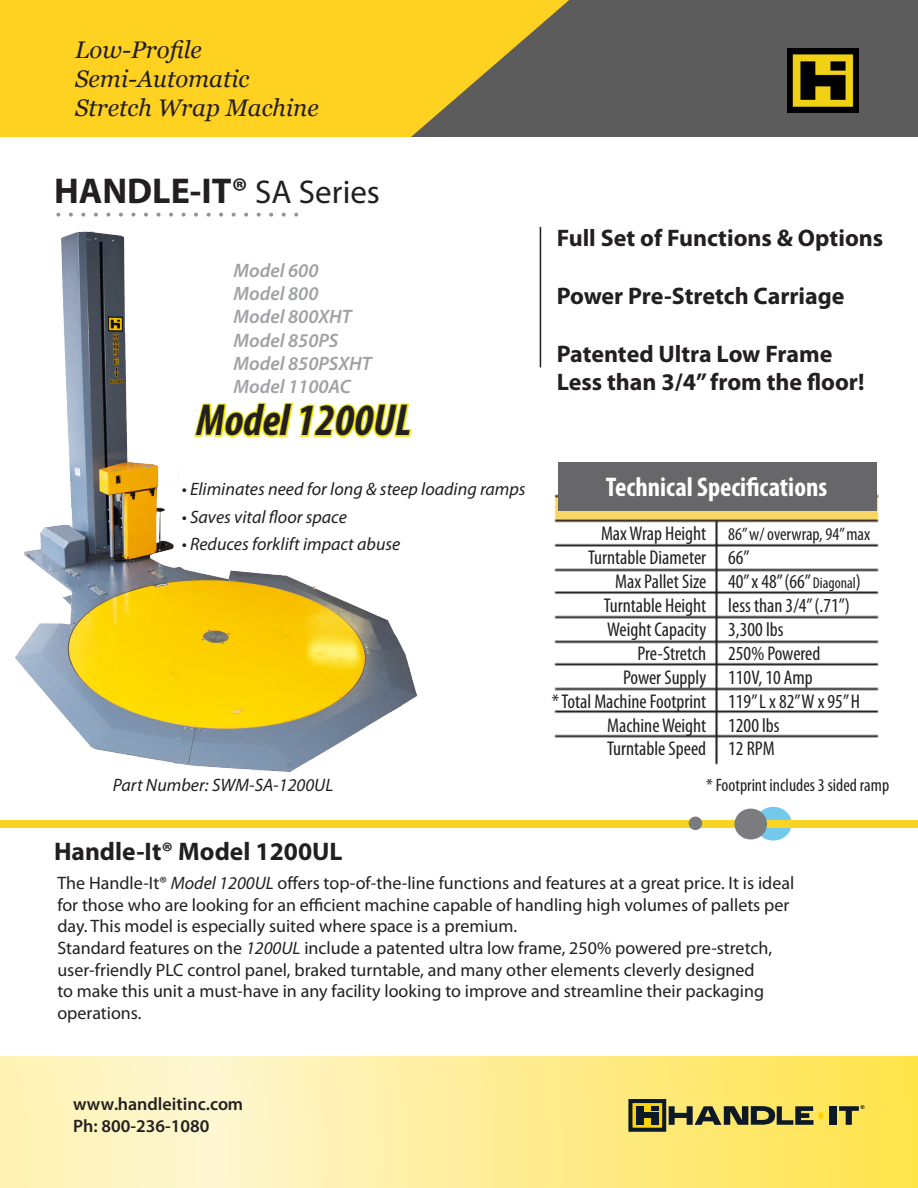
<style>
.page{position:relative;width:918px;height:1188px;background:#fff}
.page>*{position:absolute;margin:0;border:0;box-sizing:border-box;transform-origin:0 0}
.t1{font:italic 700 condensed 45px "Myriad Pro";color:#231f20}
.t2{font:700 36px "Myriad Pro";color:#231f20}
.t3{font:700 condensed 27px "Myriad Pro";color:#fff}
.t4{font:700 25.5px "Myriad Pro";color:#231f20}
.t5{font:700 24px "Myriad Pro";color:#231f20}
.t6{font:italic 24px "Georgia";color:#231f20}
.t7{font:condensed 19.95px "Myriad Pro";color:#231f20}
.t8{font:italic 600 19.5px "Myriad Pro";color:#a0a1a5}
.t9{font:18px/21.6px "Myriad Pro";color:#231f20}
.t10{font:italic 18px "Myriad Pro";color:#231f20}
.t11{font:condensed 18px "Myriad Pro";color:#231f20}
.t12{font:600 18px "Myriad Pro";color:#231f20}
.t13{font:900 5.4px "Arial";color:#0d1a25}
.s1{font-weight:400;font-size:33px}
.s2{font-size:15.6px}
.s3{font-style:italic}
</style>
<div class="page">
<img style="left:15px;top:231px;width:402px;height:541px">
<div style="left:0;top:0;width:411px;height:137px;background:#ffd121"></div>
<svg style="left:411px;top:0;width:507px;height:137px;background:#776f52"></svg>
<img style="left:788px;top:49px;width:71px;height:64px">
<svg style="left:755px;top:807px;width:37px;height:34px"></svg>
<div style="left:0;top:821px;width:918px;height:7px;background:#f8d522"></div>
<div style="left:735px;top:809px;width:32px;height:30px;background:#7a7c7f;border-radius:50%"></div>
<div style="left:689px;top:817px;width:13px;height:13px;background:#7a7c7f;border-radius:50%"></div>
<hr style="left:540px;top:227px;width:1px;height:140px;background:#231f20">
<img style="left:554px;top:492px;width:325px;height:273px">
<div style="left:558px;top:463px;width:318px;height:48px;background:#67676a"></div>
<svg style="left:192px;top:401px;width:221px;height:38px"></svg>
<svg style="left:71px;top:213px;width:215px;height:4px"></svg>
<svg style="left:0;top:1057px;width:918px;height:131px;background:#feee99"></svg>
<div style="left:630px;top:1101px;width:34px;height:29px;background:#fed304"></div>
<div style="left:628px;top:1099px;width:38px;height:33px;border:4px solid #0d1a25"></div>
<div style="left:651px;top:1113px;width:8px;height:12px;background:#0d1a25"></div>
<div style="left:636px;top:1106px;width:8px;height:19px;background:#0d1a25"></div>
<div style="left:636px;top:1113px;width:23px;height:5px;background:#0d1a25"></div>
<svg style="left:651px;top:1106px;width:8px;height:4px"></svg>
<svg style="left:839px;top:1106px;width:20px;height:19px"></svg>
<svg style="left:669px;top:1106px;width:144px;height:19px;background:#706e41"></svg>
<div style="left:829px;top:1106px;width:7px;height:19px;background:#0d1a25"></div>
<div style="left:818px;top:1112px;width:6px;height:8px;background:#fed304;border-radius:50%"></div>
<p class="t6" style="left:75px;top:35px;width:128px">Low-Profile</p>
<p class="t6" style="left:75px;top:63px;width:176px">Semi-Automatic</p>
<p class="t6" style="left:75px;top:92px;width:245px">Stretch Wrap Machine</p>
<p class="t2" style="left:54px;top:167px;width:328px">HANDLE-IT® <span class="s1">SA Series</span></p>
<p class="t8" style="left:233px;top:258px;width:87px">Model 600</p>
<p class="t8" style="left:233px;top:281px;width:87px">Model 800</p>
<p class="t8" style="left:233px;top:305px;width:120px">Model 800XHT</p>
<p class="t8" style="left:233px;top:328px;width:107px">Model 850PS</p>
<p class="t8" style="left:233px;top:351px;width:140px">Model 850PSXHT</p>
<p class="t8" style="left:233px;top:374px;width:119px">Model 1100AC</p>
<p class="t1" style="left:197px;top:392px;width:216px">Model 1200UL</p>
<p class="t10" style="left:182px;top:478px;width:345px">• Eliminates need for long &amp; steep loading ramps</p>
<p class="t10" style="left:182px;top:506px;width:167px">• Saves vital floor space</p>
<p class="t10" style="left:182px;top:533px;width:220px">• Reduces forklift impact abuse</p>
<p class="t10" style="left:113px;top:773px;width:222px">Part Number: SWM-SA-1200UL</p>
<p class="t4" style="left:54px;top:834px;width:290px">Handle-It® Model 1200UL</p>
<p class="t5" style="left:557px;top:223px;width:328px">Full Set of Functions &amp; Options</p>
<p class="t5" style="left:557px;top:280px;width:289px">Power Pre-Stretch Carriage</p>
<p class="t5" style="left:557px;top:338px;width:277px">Patented Ultra Low Frame</p>
<p class="t5" style="left:557px;top:367px;width:309px">Less than 3/4” from the floor!</p>
<p class="t3" style="left:606px;top:471px;width:223px">Technical Specifications</p>
<p class="t7" style="left:601px;top:521px;width:107px">Max Wrap Height</p>
<p class="t7" style="left:588px;top:545px;width:119px">Turntable Diameter</p>
<p class="t7" style="left:615px;top:569px;width:93px">Max Pallet Size</p>
<p class="t7" style="left:604px;top:593px;width:104px">Turntable Height</p>
<p class="t7" style="left:607px;top:617px;width:100px">Weight Capacity</p>
<p class="t7" style="left:637px;top:641px;width:70px">Pre-Stretch</p>
<p class="t7" style="left:623px;top:665px;width:85px">Power Supply</p>
<p class="t7" style="left:552px;top:689px;width:156px">* Total Machine Footprint</p>
<p class="t7" style="left:607px;top:713px;width:100px">Machine Weight</p>
<p class="t7" style="left:607px;top:737px;width:100px">Turntable Speed</p>
<p class="t11" style="left:728px;top:523px;width:143px">86” w/ overwrap, 94” max</p>
<p class="t7" style="left:728px;top:545px;width:23px">66”</p>
<p class="t7" style="left:728px;top:569px;width:134px">40” x 48” (66” <span class="s2">Diagonal</span>)</p>
<p class="t7" style="left:728px;top:593px;width:123px">less than 3/4” (.71”)</p>
<p class="t7" style="left:728px;top:617px;width:57px">3,300 lbs</p>
<p class="t7" style="left:728px;top:641px;width:94px">250% Powered</p>
<p class="t7" style="left:728px;top:665px;width:86px">110V, 10 Amp</p>
<p class="t7" style="left:728px;top:689px;width:133px">119” L x 82” W x 95” H</p>
<p class="t7" style="left:728px;top:713px;width:53px">1200 lbs</p>
<p class="t7" style="left:728px;top:737px;width:48px">12 RPM</p>
<p class="t11" style="left:706px;top:774px;width:184px">* Footprint includes 3 sided ramp</p>
<p class="t9" style="left:57px;top:872px;width:739px">The Handle-It® <span class="s3">Model 1200UL</span> offers top-of-the-line functions and features at a great price. It is ideal for those who are looking for an efficient machine capable of handling high volumes of pallets per day. This model is especially suited where space is a premium.</p>
<p class="t9" style="left:57px;top:937px;width:716px">Standard features on the <span class="s3">1200UL</span> include a patented ultra low frame, 250% powered pre-stretch, user-friendly PLC control panel, braked turntable, and many other elements cleverly designed to make this unit a must-have in any facility looking to improve and streamline their packaging operations.</p>
<p class="t12" style="left:73px;top:1093px;width:171px">www.handleitinc.com</p>
<p class="t13" style="left:860px;top:1103px;width:6px">®</p>
<p class="t12" style="left:73px;top:1114px;width:138px">Ph: 800-236-1080</p>
</div>
